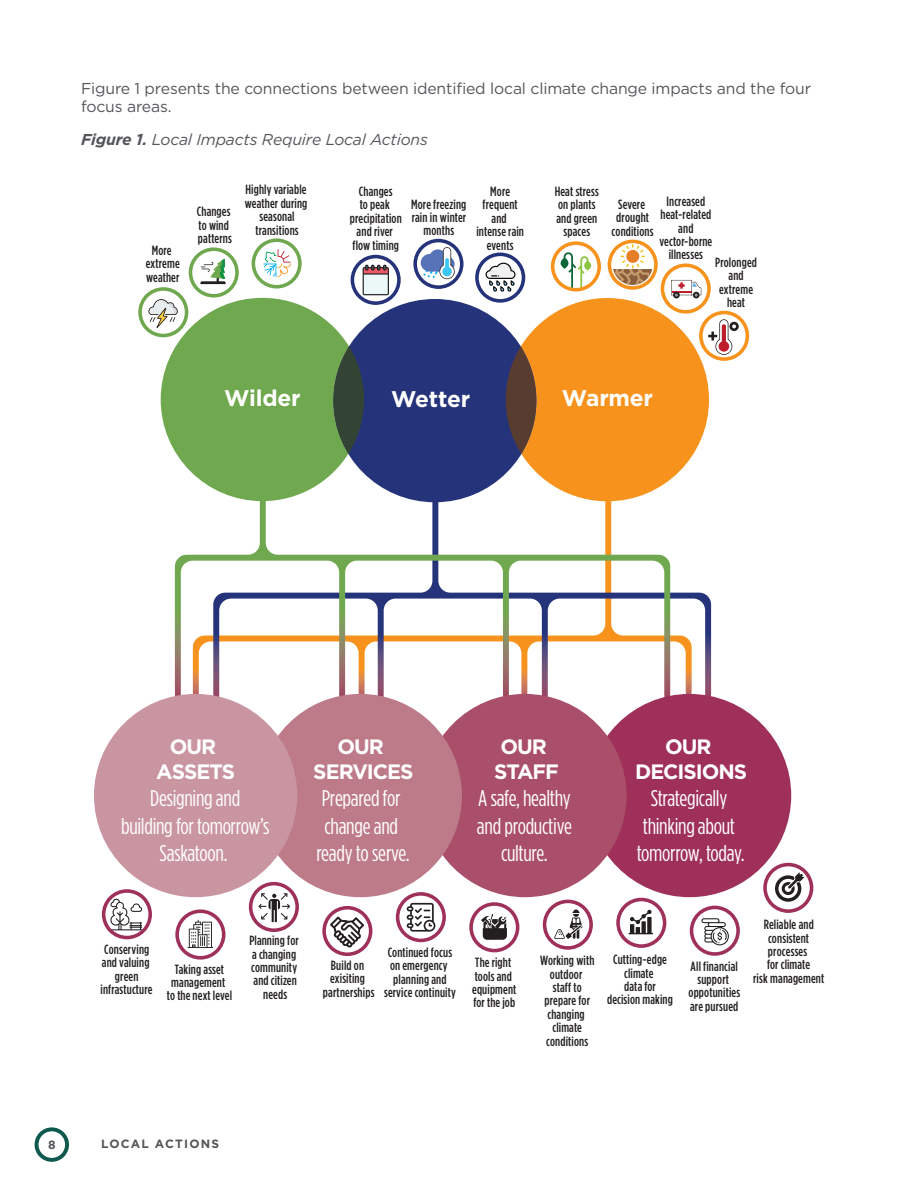
<style>
.page{position:relative;width:918px;height:1188px;background:#fff}
.page>*{position:absolute;margin:0;border:0;box-sizing:border-box;transform-origin:0 0}
.t1{font:22.65px/27.2px "Gotham Condensed";letter-spacing:-.015em;color:#fff;text-align:center}
.t2{font:700 22.65px "Gotham";letter-spacing:-.01em;color:#fff}
.t3{font:700 20.85px/25px "Gotham";letter-spacing:-.05em;color:#fff;text-align:center}
.body{font:15.75px/18.9px "Gotham";letter-spacing:-.01em;color:#54565a}
.body-2{font:italic 15.75px "Gotham";letter-spacing:-.01em;color:#54565a}
.t4{font:500 13.35px/13.4px "Gotham Condensed";letter-spacing:.01em;color:#231f20;text-align:center}
.t5{font:700 12px "Gotham";letter-spacing:.1em;color:#54565a}
.s1{font-weight:700}
</style>
<div class="page">
<div style="left:35px;top:1127px;width:34px;height:35px;border:4px solid #0e584e;border-radius:50%"></div>
<div style="left:333px;top:299px;width:204px;height:203px;background:#24337a;border-radius:50%"></div>
<svg style="left:670px;top:565px;width:41px;height:131px"></svg>
<svg style="left:175px;top:494px;width:495px;height:211px"></svg>
<svg style="left:413px;top:239px;width:51px;height:50px"></svg>
<svg style="left:102px;top:889px;width:50px;height:50px"></svg>
<svg style="left:138px;top:238px;width:263px;height:263px"></svg>
<div style="left:588px;top:694px;width:203px;height:203px;background:#9e3059;border-radius:50%"></div>
<div style="left:423px;top:694px;width:204px;height:203px;background:#aa4f69;border-radius:50%"></div>
<div style="left:259px;top:694px;width:203px;height:203px;background:#bd7b8a;border-radius:50%"></div>
<div style="left:94px;top:694px;width:203px;height:203px;background:#c995a1;border-radius:50%"></div>
<svg style="left:475px;top:240px;width:274px;height:261px"></svg>
<svg style="left:763px;top:863px;width:50px;height:50px"></svg>
<svg style="left:690px;top:906px;width:50px;height:50px"></svg>
<svg style="left:616px;top:898px;width:50px;height:50px"></svg>
<svg style="left:543px;top:900px;width:50px;height:50px"></svg>
<svg style="left:469px;top:902px;width:50px;height:50px"></svg>
<svg style="left:396px;top:892px;width:50px;height:50px"></svg>
<svg style="left:322px;top:906px;width:50px;height:50px"></svg>
<svg style="left:249px;top:882px;width:50px;height:50px"></svg>
<svg style="left:175px;top:909px;width:50px;height:51px"></svg>
<p class="body" style="left:81px;top:78px;width:732px">Figure 1 presents the connections between identified local climate change impacts and the four focus areas.</p>
<p class="body-2" style="left:81px;top:129px;width:348px"><span class="s1">Figure 1.</span> Local Impacts Require Local Actions</p>
<p class="t4" style="left:146px;top:243px;width:35px">More extreme weather</p>
<p class="t4" style="left:197px;top:205px;width:37px;text-align:left">Changes to wind patterns</p>
<p class="t4" style="left:245px;top:183px;width:64px">Highly variable weather during seasonal transitions</p>
<p class="t4" style="left:350px;top:184px;width:53px">Changes<br>to peak precipitation and river flow timing</p>
<p class="t4" style="left:411px;top:197px;width:57px">Morefreezing rain in winter months</p>
<p class="t4" style="left:476px;top:184px;width:49px">More frequent and intense rain events</p>
<p class="t4" style="left:555px;top:184px;width:46px">Heat stress onplants andgreen spaces</p>
<p class="t4" style="left:659px;top:194px;width:54px">Increased heat-related and vector-borne illnesses</p>
<p class="t4" style="left:612px;top:197px;width:43px">Severe drought conditions</p>
<p class="t4" style="left:715px;top:255px;width:43px">Prolonged and extreme heat</p>
<p class="t2" style="left:224px;top:383px;width:78px">Wilder</p>
<p class="t2" style="left:391px;top:384px;width:81px">Wetter</p>
<p class="t2" style="left:562px;top:383px;width:93px">Warmer</p>
<p class="t3" style="left:156px;top:734px;width:81px">OUR<br>ASSETS</p>
<p class="t1" style="left:121px;top:785px;width:150px">Designing and<br>building for tomorrow’s<br>Saskatoon.</p>
<p class="t3" style="left:313px;top:734px;width:102px">OUR<br>SERVICES</p>
<p class="t1" style="left:316px;top:785px;width:95px">Prepared for change and ready to serve.</p>
<p class="t3" style="left:494px;top:734px;width:66px">OUR<br>STAFF</p>
<p class="t1" style="left:477px;top:785px;width:97px">A safe, healthy and productive culture.</p>
<p class="t3" style="left:635px;top:734px;width:114px">OUR<br>DECISIONS</p>
<p class="t1" style="left:637px;top:785px;width:110px">Strategically thinking about tomorrow, today.</p>
<p class="t4" style="left:101px;top:942px;width:53px">Conserving and valuing green infrastucture</p>
<p class="t4" style="left:167px;top:962px;width:67px">Taking asset management to the next level</p>
<p class="t4" style="left:249px;top:933px;width:51px">Planning for a changing community and citizen needs</p>
<p class="t4" style="left:323px;top:958px;width:53px">Build on exisiting partnerships</p>
<p class="t4" style="left:384px;top:945px;width:73px">Continued focus onemergency planning and service continuity</p>
<p class="t4" style="left:472px;top:956px;width:46px;text-align:left">The right tools and equipment for the job</p>
<p class="t4" style="left:540px;top:954px;width:56px">Working with outdoor<br>staff to prepare for changing climate conditions</p>
<p class="t4" style="left:607px;top:952px;width:67px">Cutting-edge climate<br>data for decision making</p>
<p class="t4" style="left:689px;top:959px;width:53px">All financial support oppotunities are pursued</p>
<p class="t4" style="left:753px;top:918px;width:73px">Reliable and consistent processes<br>for climate<br>risk management</p>
<p class="t5" style="left:48px;top:1136px;width:9px">8</p>
<p class="t5" style="left:101px;top:1136px;width:119px">LOCAL ACTIONS</p>
</div>
